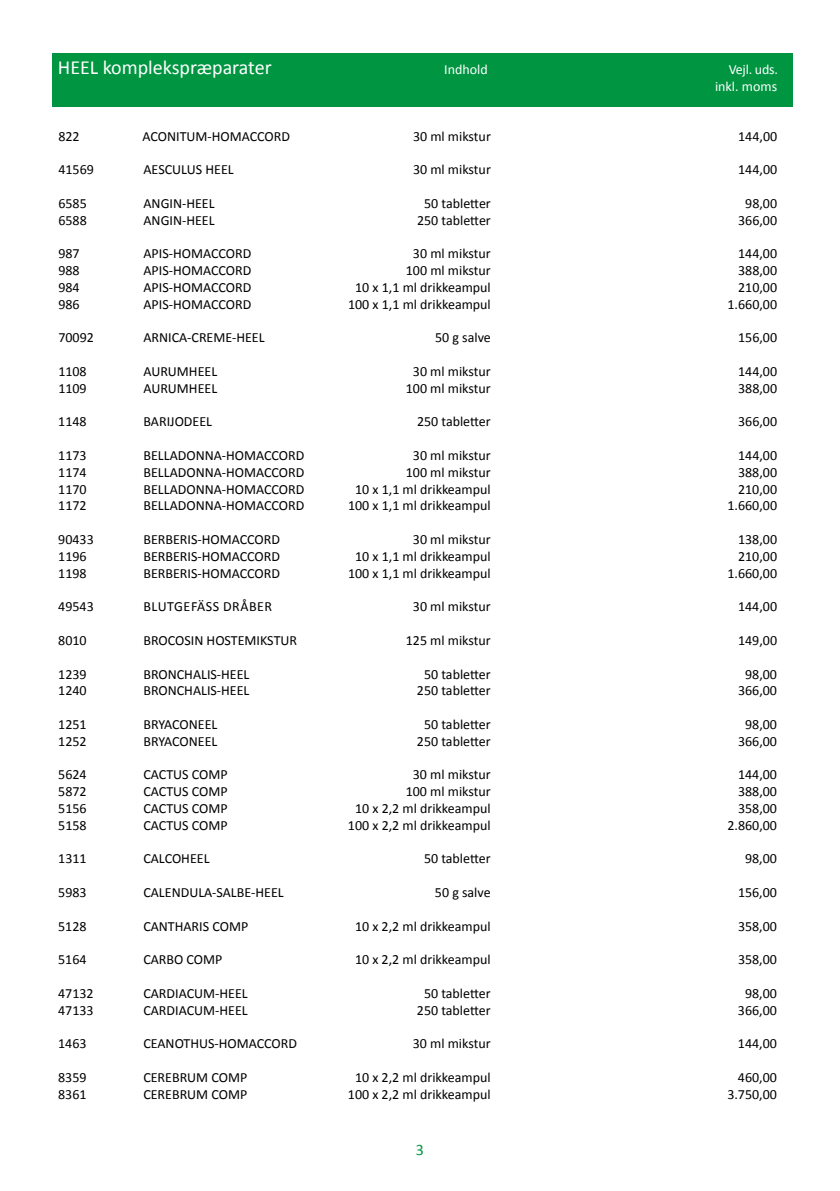
<style>
.page{position:relative;width:840px;height:1191px;background:#fff}
.page>*{position:absolute;margin:0;border:0;box-sizing:border-box;transform-origin:0 0}
.t1{font:20px "Calibri";color:#fff}
.t2{font:16px "Calibri";color:#009641}
.t3{font:14px "Calibri";color:#000}
.t4{font:14px/16.8px "Calibri";color:#fff;text-align:right}
.t5{font:14px "Calibri";letter-spacing:.04em;color:#000}
</style>
<div class="page">
<div style="left:52px;top:53px;width:740px;height:54px;background:#009641"></div>
<h1 class="t1" style="left:58px;top:55px;width:215px">HEEL komplekspræparater</h1>
<p class="t4" style="left:444px;top:61px;width:45px">Indhold</p>
<p class="t4" style="left:714px;top:61px;width:64px">Vejl. uds. inkl. moms</p>
<p class="t3" style="left:58px;top:127px;width:23px">822</p>
<p class="t3" style="left:142px;top:127px;width:149px">ACONITUM-HOMACCORD</p>
<p class="t3" style="left:413px;top:127px;width:79px">30 ml mikstur</p>
<p class="t3" style="left:737px;top:127px;width:40px">144,00</p>
<p class="t3" style="left:58px;top:161px;width:37px">41569</p>
<p class="t3" style="left:143px;top:161px;width:92px">AESCULUS HEEL</p>
<p class="t3" style="left:413px;top:161px;width:79px">30 ml mikstur</p>
<p class="t3" style="left:737px;top:161px;width:40px">144,00</p>
<p class="t3" style="left:58px;top:194px;width:30px">6585</p>
<p class="t3" style="left:143px;top:194px;width:73px">ANGIN-HEEL</p>
<p class="t3" style="left:424px;top:194px;width:68px">50 tabletter</p>
<p class="t3" style="left:744px;top:194px;width:33px">98,00</p>
<p class="t3" style="left:58px;top:211px;width:30px">6588</p>
<p class="t3" style="left:143px;top:211px;width:73px">ANGIN-HEEL</p>
<p class="t3" style="left:417px;top:211px;width:75px">250 tabletter</p>
<p class="t3" style="left:737px;top:211px;width:40px">366,00</p>
<p class="t3" style="left:58px;top:245px;width:23px">987</p>
<p class="t3" style="left:143px;top:245px;width:109px">APIS-HOMACCORD</p>
<p class="t3" style="left:413px;top:245px;width:79px">30 ml mikstur</p>
<p class="t3" style="left:737px;top:245px;width:40px">144,00</p>
<p class="t3" style="left:58px;top:262px;width:23px">988</p>
<p class="t3" style="left:143px;top:262px;width:109px">APIS-HOMACCORD</p>
<p class="t3" style="left:405px;top:262px;width:86px">100 ml mikstur</p>
<p class="t3" style="left:737px;top:262px;width:40px">388,00</p>
<p class="t3" style="left:58px;top:278px;width:23px">984</p>
<p class="t3" style="left:143px;top:278px;width:109px">APIS-HOMACCORD</p>
<p class="t3" style="left:355px;top:278px;width:137px">10 x 1,1 ml drikkeampul</p>
<p class="t3" style="left:737px;top:278px;width:40px">210,00</p>
<p class="t3" style="left:58px;top:295px;width:23px">986</p>
<p class="t3" style="left:143px;top:295px;width:109px">APIS-HOMACCORD</p>
<p class="t3" style="left:348px;top:295px;width:144px">100 x 1,1 ml drikkeampul</p>
<p class="t3" style="left:727px;top:295px;width:51px">1.660,00</p>
<p class="t3" style="left:58px;top:329px;width:37px">70092</p>
<p class="t3" style="left:143px;top:329px;width:123px">ARNICA-CREME-HEEL</p>
<p class="t3" style="left:435px;top:329px;width:57px">50 g salve</p>
<p class="t3" style="left:737px;top:329px;width:40px">156,00</p>
<p class="t3" style="left:58px;top:362px;width:30px">1108</p>
<p class="t3" style="left:143px;top:362px;width:75px">AURUMHEEL</p>
<p class="t3" style="left:412px;top:362px;width:79px">30 ml mikstur</p>
<p class="t3" style="left:737px;top:362px;width:40px">144,00</p>
<p class="t3" style="left:58px;top:379px;width:30px">1109</p>
<p class="t3" style="left:143px;top:379px;width:75px">AURUMHEEL</p>
<p class="t3" style="left:405px;top:379px;width:86px">100 ml mikstur</p>
<p class="t3" style="left:737px;top:379px;width:40px">388,00</p>
<p class="t3" style="left:58px;top:413px;width:30px">1148</p>
<p class="t3" style="left:143px;top:413px;width:70px">BARIJODEEL</p>
<p class="t3" style="left:417px;top:413px;width:75px">250 tabletter</p>
<p class="t3" style="left:737px;top:413px;width:40px">366,00</p>
<p class="t3" style="left:58px;top:446px;width:30px">1173</p>
<p class="t3" style="left:143px;top:446px;width:162px">BELLADONNA-HOMACCORD</p>
<p class="t3" style="left:412px;top:446px;width:79px">30 ml mikstur</p>
<p class="t3" style="left:737px;top:446px;width:40px">144,00</p>
<p class="t3" style="left:58px;top:463px;width:30px">1174</p>
<p class="t3" style="left:143px;top:463px;width:162px">BELLADONNA-HOMACCORD</p>
<p class="t3" style="left:405px;top:463px;width:86px">100 ml mikstur</p>
<p class="t3" style="left:737px;top:463px;width:40px">388,00</p>
<p class="t3" style="left:58px;top:480px;width:30px">1170</p>
<p class="t3" style="left:143px;top:480px;width:162px">BELLADONNA-HOMACCORD</p>
<p class="t3" style="left:355px;top:480px;width:137px">10 x 1,1 ml drikkeampul</p>
<p class="t3" style="left:737px;top:480px;width:40px">210,00</p>
<p class="t3" style="left:58px;top:497px;width:30px">1172</p>
<p class="t3" style="left:143px;top:497px;width:162px">BELLADONNA-HOMACCORD</p>
<p class="t3" style="left:348px;top:497px;width:144px">100 x 1,1 ml drikkeampul</p>
<p class="t3" style="left:727px;top:497px;width:51px">1.660,00</p>
<p class="t3" style="left:58px;top:530px;width:37px">90433</p>
<p class="t3" style="left:143px;top:530px;width:138px">BERBERIS-HOMACCORD</p>
<p class="t3" style="left:412px;top:530px;width:79px">30 ml mikstur</p>
<p class="t3" style="left:737px;top:530px;width:40px">138,00</p>
<p class="t3" style="left:58px;top:547px;width:30px">1196</p>
<p class="t3" style="left:143px;top:547px;width:138px">BERBERIS-HOMACCORD</p>
<p class="t3" style="left:355px;top:547px;width:137px">10 x 1,1 ml drikkeampul</p>
<p class="t3" style="left:737px;top:547px;width:40px">210,00</p>
<p class="t3" style="left:58px;top:564px;width:30px">1198</p>
<p class="t3" style="left:143px;top:564px;width:138px">BERBERIS-HOMACCORD</p>
<p class="t3" style="left:348px;top:564px;width:144px">100 x 1,1 ml drikkeampul</p>
<p class="t3" style="left:727px;top:564px;width:51px">1.660,00</p>
<p class="t3" style="left:58px;top:598px;width:37px">49543</p>
<p class="t5" style="left:143px;top:598px;width:130px">BLUTGEFÄSS DRÅBER</p>
<p class="t3" style="left:412px;top:598px;width:79px">30 ml mikstur</p>
<p class="t3" style="left:737px;top:598px;width:40px">144,00</p>
<p class="t3" style="left:58px;top:631px;width:30px">8010</p>
<p class="t3" style="left:143px;top:631px;width:155px">BROCOSIN HOSTEMIKSTUR</p>
<p class="t3" style="left:405px;top:631px;width:86px">125 ml mikstur</p>
<p class="t3" style="left:737px;top:631px;width:40px">149,00</p>
<p class="t3" style="left:58px;top:665px;width:30px">1239</p>
<p class="t3" style="left:143px;top:665px;width:108px">BRONCHALIS-HEEL</p>
<p class="t3" style="left:424px;top:665px;width:68px">50 tabletter</p>
<p class="t3" style="left:744px;top:665px;width:33px">98,00</p>
<p class="t3" style="left:58px;top:682px;width:30px">1240</p>
<p class="t3" style="left:143px;top:682px;width:108px">BRONCHALIS-HEEL</p>
<p class="t3" style="left:416px;top:682px;width:75px">250 tabletter</p>
<p class="t3" style="left:737px;top:682px;width:40px">366,00</p>
<p class="t3" style="left:58px;top:715px;width:30px">1251</p>
<p class="t3" style="left:143px;top:715px;width:75px">BRYACONEEL</p>
<p class="t3" style="left:424px;top:715px;width:68px">50 tabletter</p>
<p class="t3" style="left:744px;top:715px;width:33px">98,00</p>
<p class="t3" style="left:58px;top:732px;width:30px">1252</p>
<p class="t3" style="left:143px;top:732px;width:75px">BRYACONEEL</p>
<p class="t3" style="left:416px;top:732px;width:75px">250 tabletter</p>
<p class="t3" style="left:737px;top:732px;width:40px">366,00</p>
<p class="t3" style="left:58px;top:766px;width:30px">5624</p>
<p class="t3" style="left:143px;top:766px;width:86px">CACTUS COMP</p>
<p class="t3" style="left:412px;top:766px;width:79px">30 ml mikstur</p>
<p class="t3" style="left:737px;top:766px;width:40px">144,00</p>
<p class="t3" style="left:58px;top:782px;width:30px">5872</p>
<p class="t3" style="left:143px;top:782px;width:86px">CACTUS COMP</p>
<p class="t3" style="left:405px;top:782px;width:86px">100 ml mikstur</p>
<p class="t3" style="left:737px;top:782px;width:40px">388,00</p>
<p class="t3" style="left:58px;top:799px;width:30px">5156</p>
<p class="t3" style="left:143px;top:799px;width:86px">CACTUS COMP</p>
<p class="t3" style="left:355px;top:799px;width:137px">10 x 2,2 ml drikkeampul</p>
<p class="t3" style="left:737px;top:799px;width:40px">358,00</p>
<p class="t3" style="left:58px;top:816px;width:30px">5158</p>
<p class="t3" style="left:143px;top:816px;width:86px">CACTUS COMP</p>
<p class="t3" style="left:348px;top:816px;width:144px">100 x 2,2 ml drikkeampul</p>
<p class="t3" style="left:727px;top:816px;width:51px">2.860,00</p>
<p class="t3" style="left:58px;top:850px;width:30px">1311</p>
<p class="t3" style="left:143px;top:850px;width:68px">CALCOHEEL</p>
<p class="t3" style="left:424px;top:850px;width:68px">50 tabletter</p>
<p class="t3" style="left:744px;top:850px;width:33px">98,00</p>
<p class="t3" style="left:58px;top:883px;width:30px">5983</p>
<p class="t3" style="left:143px;top:883px;width:142px">CALENDULA-SALBE-HEEL</p>
<p class="t3" style="left:435px;top:883px;width:57px">50 g salve</p>
<p class="t3" style="left:737px;top:883px;width:40px">156,00</p>
<p class="t3" style="left:58px;top:917px;width:30px">5128</p>
<p class="t3" style="left:143px;top:917px;width:106px">CANTHARIS COMP</p>
<p class="t3" style="left:355px;top:917px;width:137px">10 x 2,2 ml drikkeampul</p>
<p class="t3" style="left:737px;top:917px;width:40px">358,00</p>
<p class="t3" style="left:58px;top:950px;width:30px">5164</p>
<p class="t3" style="left:143px;top:950px;width:81px">CARBO COMP</p>
<p class="t3" style="left:355px;top:950px;width:137px">10 x 2,2 ml drikkeampul</p>
<p class="t3" style="left:737px;top:950px;width:40px">358,00</p>
<p class="t3" style="left:58px;top:984px;width:37px">47132</p>
<p class="t3" style="left:143px;top:984px;width:106px">CARDIACUM-HEEL</p>
<p class="t3" style="left:424px;top:984px;width:68px">50 tabletter</p>
<p class="t3" style="left:744px;top:984px;width:33px">98,00</p>
<p class="t3" style="left:58px;top:1001px;width:37px">47133</p>
<p class="t3" style="left:143px;top:1001px;width:106px">CARDIACUM-HEEL</p>
<p class="t3" style="left:416px;top:1001px;width:75px">250 tabletter</p>
<p class="t3" style="left:737px;top:1001px;width:40px">366,00</p>
<p class="t3" style="left:58px;top:1034px;width:30px">1463</p>
<p class="t3" style="left:143px;top:1034px;width:155px">CEANOTHUS-HOMACCORD</p>
<p class="t3" style="left:412px;top:1034px;width:79px">30 ml mikstur</p>
<p class="t3" style="left:737px;top:1034px;width:40px">144,00</p>
<p class="t3" style="left:58px;top:1068px;width:30px">8359</p>
<p class="t3" style="left:143px;top:1068px;width:105px">CEREBRUM COMP</p>
<p class="t3" style="left:355px;top:1068px;width:137px">10 x 2,2 ml drikkeampul</p>
<p class="t3" style="left:737px;top:1068px;width:40px">460,00</p>
<p class="t3" style="left:58px;top:1085px;width:30px">8361</p>
<p class="t3" style="left:143px;top:1085px;width:105px">CEREBRUM COMP</p>
<p class="t3" style="left:348px;top:1085px;width:144px">100 x 2,2 ml drikkeampul</p>
<p class="t3" style="left:727px;top:1085px;width:51px">3.750,00</p>
<p class="t2" style="left:415px;top:1139px;width:10px">3</p>
</div>
